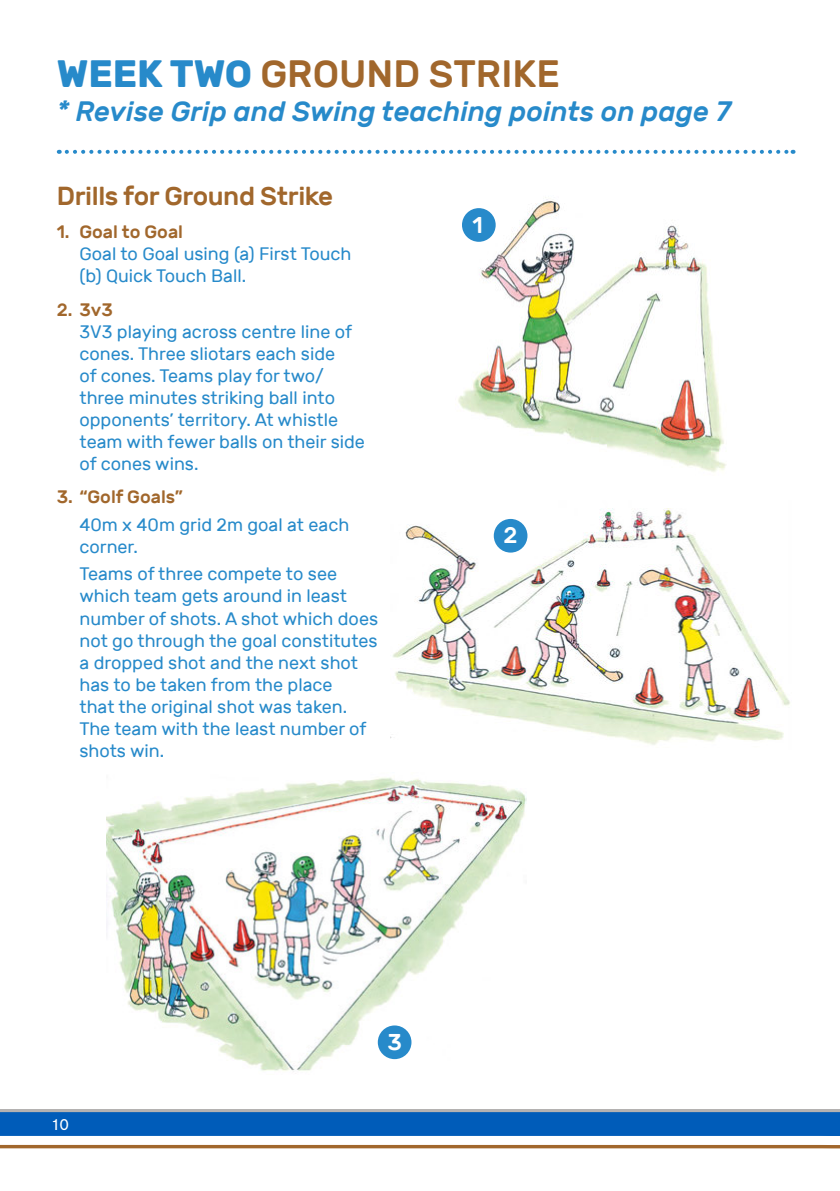
<style>
.page{position:relative;width:840px;height:1191px;background:#fff}
.page>*{position:absolute;margin:0;border:0;box-sizing:border-box;transform-origin:0 0}
.t1{font:500 38px "Rubik";color:#a1672c}
.t2{font:italic 500 28px "Rubik";color:#278aca}
.t3{font:500 26px "Rubik";letter-spacing:-.015em;color:#a1672c}
.t4{font:500 22.8px "Rubik";color:#fff}
.t5{font:18px/22px "Rubik";color:#278aca}
.t6{font:500 18px "Rubik";color:#a1672c}
.t7{font:16px "Akzidenz Grotesk";color:#fff}
.s1{font-weight:700;color:#278aca}
</style>
<div class="page">
<img style="left:106px;top:777px;width:420px;height:294px">
<svg style="left:0;top:1109px;width:839px;height:39px;fill:#005cb9"></svg>
<svg style="left:67px;top:150px;width:726px;height:4px"></svg>
<img style="left:458px;top:197px;width:268px;height:275px">
<img style="left:390px;top:508px;width:400px;height:237px">
<div style="left:461px;top:208px;width:34px;height:34px;background:#278aca;border-radius:50%"></div>
<div style="left:493px;top:519px;width:34px;height:33px;background:#278aca;border-radius:50%"></div>
<div style="left:377px;top:1025px;width:34px;height:34px;background:#278aca;border-radius:50%"></div>
<p class="t1" style="left:57px;top:52px;width:504px"><span class="s1">WEEK TWO</span> GROUND STRIKE</p>
<p class="t2" style="left:57px;top:95px;width:675px">* Revise Grip and Swing teaching points on page 7</p>
<p class="t3" style="left:57px;top:181px;width:278px">Drills for Ground Strike</p>
<p class="t6" style="left:57px;top:222px;width:128px">1. Goal to Goal</p>
<p class="t5" style="left:79px;top:243px;width:273px">Goal to Goal using (a) First Touch (b) Quick Touch Ball.</p>
<p class="t6" style="left:57px;top:299px;width:58px">2. 3v3</p>
<p class="t5" style="left:79px;top:321px;width:287px">3V3 playing across centre line of cones. Three sliotars each side<br>of cones. Teams play for two/ three minutes striking ball into opponents’ territory. At whistle team with fewer balls on their side of cones wins.</p>
<p class="t6" style="left:57px;top:487px;width:128px">3. “Golf Goals”</p>
<p class="t5" style="left:79px;top:514px;width:271px">40m x 40m grid 2m goal at each corner.</p>
<p class="t5" style="left:79px;top:563px;width:300px">Teams of three compete to see which team gets around in least number of shots. A shot which does not go through the goal constitutes a dropped shot and the next shot has to be taken from the place<br>that the original shot was taken.<br>The team with the least number of shots win.</p>
<p class="t4" style="left:472px;top:212px;width:12px">1</p>
<p class="t4" style="left:503px;top:522px;width:15px">2</p>
<p class="t7" style="left:51px;top:1114px;width:19px">10</p>
<p class="t4" style="left:387px;top:1029px;width:16px">3</p>
</div>
